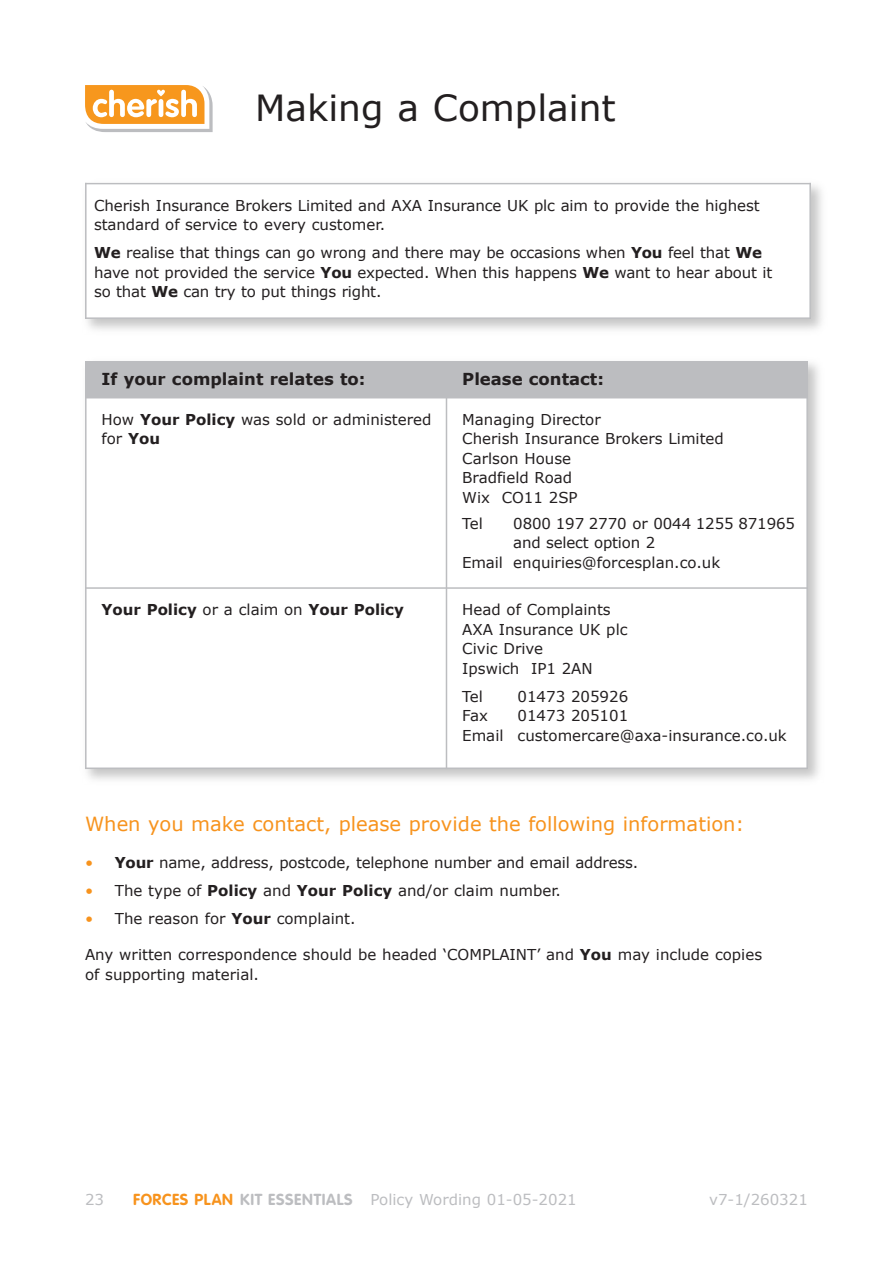
<style>
.page{position:relative;width:893px;height:1263px;background:#fff}
.page>*{position:absolute;margin:0;border:0;box-sizing:border-box;transform-origin:0 0}
.t1{font:36px "Verdana";color:#231f20}
.t2{font:19.5px "Verdana";color:#f7931d}
.t3{font:700 16.5px "Verdana";color:#231f20}
.t4{font:15px/19.5px "Verdana";color:#231f20}
.t5{font:15px "Verdana";color:#bcbdc0}
.t6{font:700 15px "Verdana";color:#231f20}
.s1{font-weight:700}
.s2{font-weight:400}
.s3{color:#f7931d}
.s4{font-family:"VAG Rounded Std";font-weight:700;font-size:15.75px;color:#f7931d}
.s5{font-family:"VAG Rounded Std";font-weight:700;font-size:15.75px}
</style>
<div class="page">
<svg style="left:85px;top:85px;width:128px;height:47px"></svg>
<hr style="left:85px;top:183px;width:2px;height:136px;background:#bcbdc0">
<hr style="left:809px;top:183px;width:2px;height:136px;background:#bcbdc0">
<hr style="left:85px;top:183px;width:726px;height:1px;background:#bcbdc0">
<hr style="left:85px;top:317px;width:726px;height:2px;background:#bcbdc0">
<div style="left:85px;top:361px;width:361px;height:37px;background:#bcbdc0"></div>
<div style="left:446px;top:361px;width:362px;height:37px;background:#bcbdc0"></div>
<hr style="left:85px;top:361px;width:2px;height:408px;background:#bcbdc0">
<hr style="left:446px;top:361px;width:1px;height:408px;background:#bcbdc0">
<hr style="left:806px;top:361px;width:2px;height:408px;background:#bcbdc0">
<hr style="left:85px;top:587px;width:723px;height:2px;background:#bcbdc0">
<hr style="left:85px;top:767px;width:723px;height:2px;background:#bcbdc0">
<h1 class="t1" style="left:255px;top:85px;width:362px">Making a Complaint</h1>
<p class="t4" style="left:94px;top:195px;width:667px">Cherish Insurance Brokers Limited and AXA Insurance UK plc aim to provide the highest standard of service to every customer.</p>
<p class="t4" style="left:94px;top:243px;width:680px"><span class="s1">We</span> realise that things can go wrong and there may be occasions when <span class="s1">You</span> feel that <span class="s1">We </span>have not provided the service <span class="s1">You</span> expected. When this happens <span class="s1">We</span> want to hear about it so that <span class="s1">We</span> can try to put things right.</p>
<p class="t3" style="left:102px;top:368px;width:265px">If your complaint relates to:</p>
<p class="t3" style="left:462px;top:368px;width:143px">Please contact:</p>
<p class="t4" style="left:102px;top:409px;width:331px">How <span class="s1">Your Policy</span> was sold or administered for <span class="s1">You</span></p>
<p class="t4" style="left:462px;top:409px;width:263px">Managing Director<br>Cherish Insurance Brokers Limited<br>Carlson House<br>Bradfield Road<br>Wix CO11 2SP</p>
<p class="t4" style="left:462px;top:513px;width:22px">Tel</p>
<p class="t4" style="left:513px;top:513px;width:283px">0800 197 2770 or 0044 1255 871965</p>
<p class="t4" style="left:513px;top:533px;width:143px">and select option 2</p>
<p class="t4" style="left:462px;top:552px;width:260px">Email enquiries@forcesplan.co.uk</p>
<p class="t6" style="left:102px;top:600px;width:304px">Your Policy <span class="s2">or a claim on</span> Your Policy</p>
<p class="t4" style="left:462px;top:599px;width:167px">Head of Complaints<br>AXA Insurance UK plc<br>Civic Drive<br>Ipswich IP1 2AN</p>
<p class="t4" style="left:462px;top:686px;width:22px">Tel</p>
<p class="t4" style="left:517px;top:686px;width:112px">01473 205926</p>
<p class="t4" style="left:462px;top:705px;width:27px">Fax</p>
<p class="t4" style="left:462px;top:705px;width:326px;text-indent:55px">01473 205101<br>Email customercare@axa-insurance.co.uk</p>
<h2 class="t2" style="left:85px;top:812px;width:661px">When you make contact, please provide the following information:</h2>
<p class="t4" style="left:85px;top:852px;width:555px"><span class="s3">•</span> <span class="s1">Your</span> name, address, postcode, telephone number and email address.</p>
<p class="t4" style="left:85px;top:880px;width:478px"><span class="s3">•</span> The type of <span class="s1">Policy</span> and <span class="s1">Your Policy</span> and/or claim number.</p>
<p class="t4" style="left:85px;top:908px;width:272px"><span class="s3">•</span> The reason for <span class="s1">Your</span> complaint.</p>
<p class="t4" style="left:85px;top:945px;width:679px">Any written correspondence should be headed ‘COMPLAINT’ and <span class="s1">You</span> may include copies of supporting material.</p>
<p class="t5" style="left:85px;top:1190px;width:21px">23</p>
<p class="t5" style="left:133px;top:1190px;width:445px"><span class="s4">FORCES PLAN</span> <span class="s5">KIT ESSENTIALS</span> Policy Wording 01-05-2021</p>
<p class="t5" style="left:709px;top:1190px;width:100px">v7-1/260321</p>
</div>
